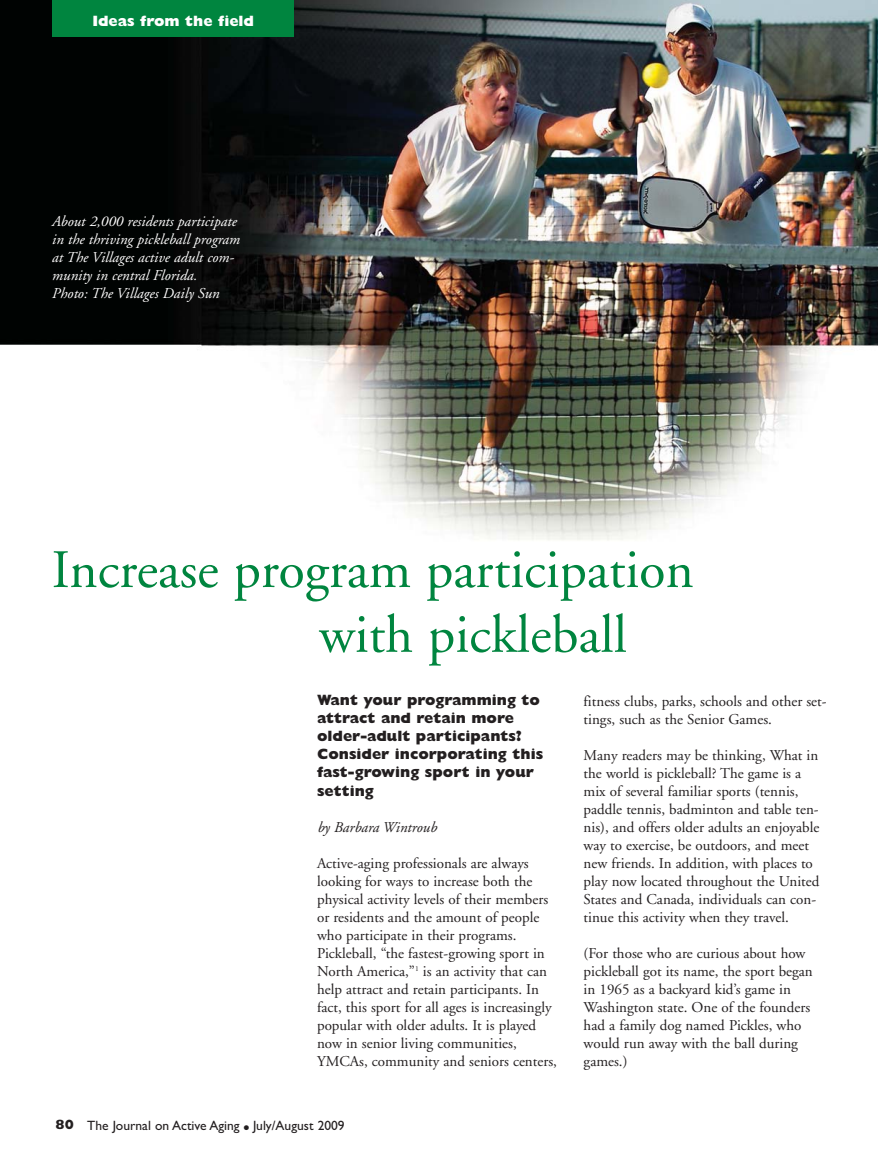
<style>
.page{position:relative;width:878px;height:1161px;background:#fff}
.page>*{position:absolute;margin:0;border:0;box-sizing:border-box;transform-origin:0 0}
.t1{font:54px/64.8px "Adobe Garamond";color:#00853f}
.t2{font:15px/18px "Adobe Garamond";color:#231f20}
.t3{font:italic 15px/18px "Adobe Garamond";color:#fff}
.t4{font:800 15px/18.1px "Gill Sans";color:#231f20}
.t5{font:800 15px "Gill Sans";color:#fff}
.t6{font:italic 15px "Adobe Garamond";color:#231f20}
.t7{font:13.5px "Gill Sans";color:#231f20}
.s1{font-weight:800}
</style>
<div class="page">
<img style="left:0;top:0;width:878px;height:541px">
<p class="t5" style="left:92px;top:16px;width:163px">Ideas from the field</p>
<p class="t3" style="left:52px;top:214px;width:189px">About 2,000 residents participate in the thriving pickleball program at The Villages active adult com&shy;munity in central Florida.<br>Photo: The Villages Daily Sun</p>
<h1 class="t1" style="left:319px;top:542px;width:376px;text-indent:-267px">Increase program participation with pickleball</h1>
<p class="t2" style="left:583px;top:694px;width:244px">fitness clubs, parks, schools and other set&shy;tings, such as the Senior Games.</p>
<p class="t2" style="left:583px;top:748px;width:237px">Many readers may be thinking, What in the world is pickleball? The game is a mix of several familiar sports (tennis, paddle tennis, badminton and table ten&shy;nis), and offers older adults an enjoyable way to exercise, be outdoors, and meet new friends. In addition, with places to play now located throughout the United States and Canada, individuals can con&shy;tinue this activity when they travel.</p>
<p class="t2" style="left:583px;top:946px;width:231px">(For those who are curious about how pickleball got its name, the sport began in 1965 as a backyard kid’s game in<br>Washington state. One of the founders had a family dog named Pickles, who would run away with the ball during games.)</p>
<p class="t4" style="left:317px;top:693px;width:227px">Want your programming to attract and retain more older-adult participants?<br>Consider incorporating this fast-growing sport in your setting</p>
<p class="t6" style="left:317px;top:821px;width:121px">by Barbara Wintroub</p>
<p class="t2" style="left:317px;top:856px;width:241px">Active-aging professionals are always looking for ways to increase both the physical activity levels of their members or residents and the amount of people who participate in their programs.<br>Pickleball, “the fastest-growing sport in North America,”<sup>1</sup> is an activity that can help attract and retain participants. In fact, this sport for all ages is increasingly popular with older adults. It is played now in senior living communities, YMCAs, community and seniors centers,</p>
<p class="t7" style="left:56px;top:1121px;width:291px"><span class="s1">80</span> The Journal on Active Aging ● July/August 2009</p>
</div>
